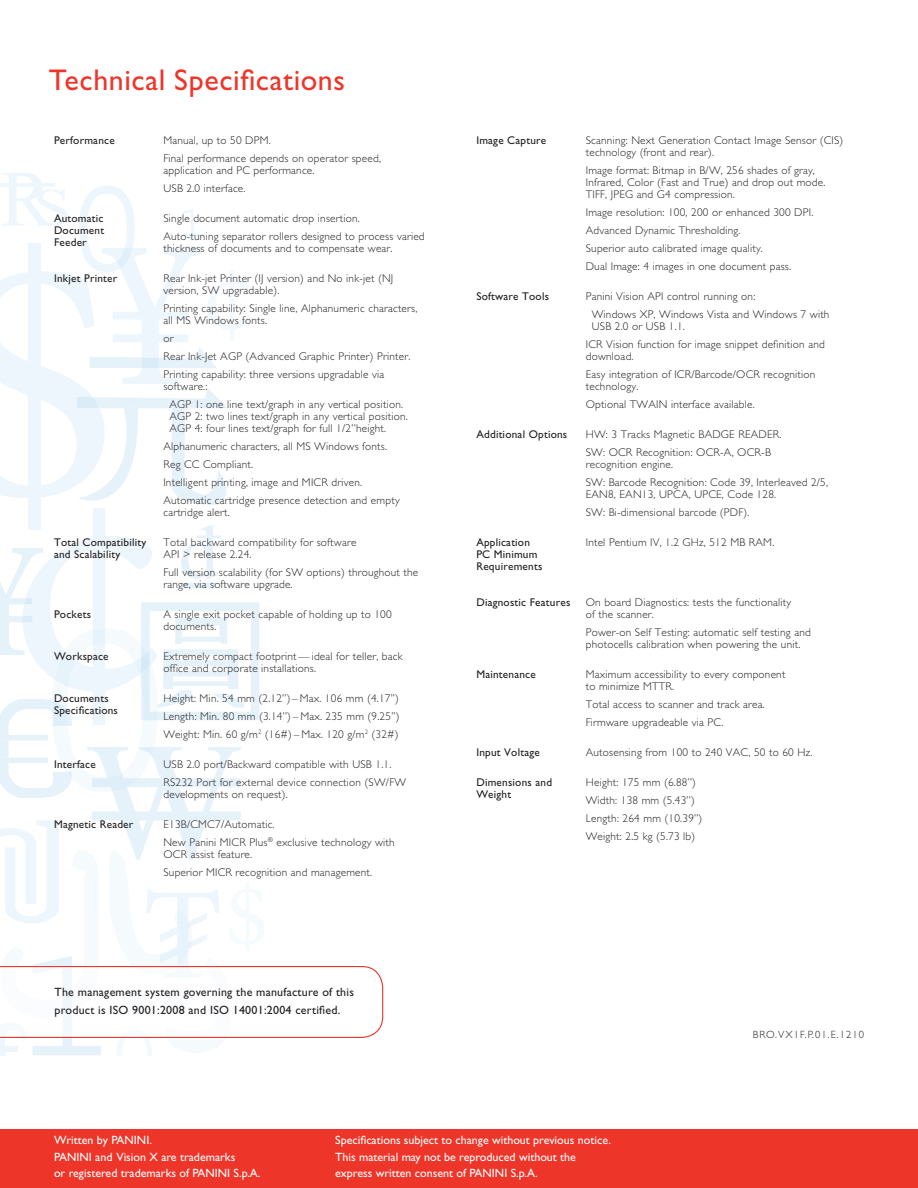
<style>
.page{position:relative;width:918px;height:1188px;background:#fff}
.page>*{position:absolute;margin:0;border:0;box-sizing:border-box;transform-origin:0 0}
.t1{font:30px "Gill Sans";letter-spacing:.02em;color:#ee3529}
.t2{font:12px/16.5px "Gill Sans";color:#fff}
.t3{font:12px/18px "Gill Sans";letter-spacing:.02em;color:#231f20}
.t4{font:300 11.25px/18px "Gill Sans";letter-spacing:.02em;color:#231f20}
.t5{font:11.25px/12px "Gill Sans";letter-spacing:.02em;color:#231f20}
.t6{font:300 10.5px "Gill Sans";letter-spacing:.1em;color:#231f20}
</style>
<div class="page">
<div style="left:0;top:1130px;width:918px;height:58px;background:#ee3529"></div>
<svg style="left:0;top:173px;width:383px;height:883px"></svg>
<h1 class="t1" style="left:49px;top:63px;width:298px">Technical Specifications</h1>
<p class="t5" style="left:54px;top:134px;width:62px">Performance</p>
<p class="t4" style="left:163px;top:131px;width:219px">Manual, up to 50 DPM.<br>Final performance depends on operator speed,</p>
<p class="t4" style="left:163px;top:161px;width:153px">application and PC performance.<br>USB 2.0 interface.</p>
<p class="t5" style="left:54px;top:212px;width:52px;text-align:justify">Automatic Document Feeder</p>
<p class="t4" style="left:163px;top:209px;width:263px">Single document automatic drop insertion.<br>Auto-tuning separator rollers designed to process varied</p>
<p class="t4" style="left:163px;top:239px;width:231px">thickness of documents and to compensate wear.</p>
<p class="t5" style="left:54px;top:272px;width:65px">Inkjet Printer</p>
<p class="t4" style="left:163px;top:272px;width:231px;line-height:12px">Rear Ink-jet Printer (IJ version) and No ink-jet (NJ version, SW upgradable).</p>
<p class="t4" style="left:163px;top:302px;width:256px;line-height:12px">Printing capability: Single line, Alphanumeric characters, all MS Windows fonts.</p>
<p class="t4" style="left:163px;top:329px;width:248px">or<br>Rear Ink-Jet AGP (Advanced Graphic Printer) Printer.<br>Printing capability: three versions upgradable via</p>
<p class="t4" style="left:169px;top:377px;width:235px;text-indent:-6px">software.:<br>AGP 1: one line text/graph in any vertical position.</p>
<p class="t4" style="left:169px;top:410px;width:240px;line-height:12px">AGP 2: two lines text/graph in any vertical position.<br>AGP 4: four lines text/graph for full 1/2”height.</p>
<p class="t4" style="left:163px;top:437px;width:238px">Alphanumeric characters, all MS Windows fonts.<br>Reg CC Compliant.<br>Intelligent printing, image and MICR driven.<br>Automatic cartridge presence detection and empty</p>
<p class="t4" style="left:163px;top:503px;width:68px">cartridge alert.</p>
<p class="t5" style="left:54px;top:536px;width:94px">Total Compatibility and Scalability</p>
<p class="t4" style="left:163px;top:536px;width:194px;line-height:12px">Total backward compatibility for software<br>API &gt; release 2.24.</p>
<p class="t4" style="left:163px;top:566px;width:256px;line-height:12px">Full version scalability (for SW options) throughout the range, via software upgrade.</p>
<p class="t5" style="left:54px;top:608px;width:39px">Pockets</p>
<p class="t4" style="left:163px;top:608px;width:230px;line-height:12px">A single exit pocket capable of holding up to 100 documents.</p>
<p class="t5" style="left:54px;top:650px;width:56px">Workspace</p>
<p class="t4" style="left:163px;top:650px;width:241px;line-height:12px">Extremely compact footprint — ideal for teller, back office and corporate installations.</p>
<p class="t5" style="left:54px;top:692px;width:65px">Documents<br>Specifications</p>
<p class="t4" style="left:163px;top:689px;width:238px;text-align:justify">Height: Min. 54 mm (2.12’’) – Max. 106 mm (4.17’’)<br>Length: Min. 80 mm (3.14’’) – Max. 235 mm (9.25’’)<br>Weight: Min. 60 g/m<sup>2</sup> (16#) – Max. 120 g/m<sup>2</sup> (32#)</p>
<p class="t5" style="left:54px;top:758px;width:43px">Interface</p>
<p class="t4" style="left:163px;top:755px;width:244px">USB 2.0 port/Backward compatible with USB 1.1.<br>RS232 Port for external device connection (SW/FW</p>
<p class="t4" style="left:163px;top:785px;width:126px">developments on request).</p>
<p class="t5" style="left:54px;top:818px;width:81px">Magnetic Reader</p>
<p class="t4" style="left:163px;top:815px;width:233px">E13B/CMC7/Automatic.<br>New Panini MICR Plus<sup>®</sup> exclusive technology with</p>
<p class="t4" style="left:163px;top:845px;width:210px">OCR assist feature.<br>Superior MICR recognition and management.</p>
<p class="t3" style="left:55px;top:983px;width:301px">The management system governing the manufacture of this product is ISO 9001:2008 and ISO 14001:2004 certified.</p>
<p class="t5" style="left:476px;top:134px;width:71px">Image Capture</p>
<p class="t4" style="left:586px;top:134px;width:259px;line-height:12px">Scanning: Next Generation Contact Image Sensor (CIS) technology (front and rear).</p>
<p class="t4" style="left:586px;top:164px;width:241px;line-height:12px">Image format: Bitmap in B/W, 256 shades of gray,<br>Infrared, Color (Fast and True) and drop out mode.<br>TIFF, JPEG and G4 compression.</p>
<p class="t4" style="left:586px;top:203px;width:229px">Image resolution: 100, 200 or enhanced 300 DPI.<br>Advanced Dynamic Thresholding.<br>Superior auto calibrated image quality.<br>Dual Image: 4 images in one document pass.</p>
<p class="t5" style="left:476px;top:290px;width:74px">Software Tools</p>
<p class="t4" style="left:592px;top:287px;width:239px;text-indent:-6px">Panini Vision API control running on:<br>Windows XP, Windows Vista and Windows 7 with</p>
<p class="t4" style="left:586px;top:317px;width:241px;text-indent:6px">USB 2.0 or USB 1.1.<br>ICR Vision function for image snippet definition and</p>
<p class="t4" style="left:586px;top:347px;width:231px">download.<br>Easy integration of ICR/Barcode/OCR recognition</p>
<p class="t4" style="left:586px;top:377px;width:171px">technology.<br>Optional TWAIN interface available.</p>
<p class="t5" style="left:476px;top:428px;width:92px">Additional Options</p>
<p class="t4" style="left:586px;top:425px;width:197px">HW: 3 Tracks Magnetic BADGE READER.<br>SW: OCR Recognition: OCR-A, OCR-B</p>
<p class="t4" style="left:586px;top:455px;width:244px">recognition engine.<br>SW: Barcode Recognition: Code 39, Interleaved 2/5,</p>
<p class="t4" style="left:586px;top:485px;width:192px">EAN8, EAN13, UPCA, UPCE, Code 128.<br>SW: Bi-dimensional barcode (PDF).</p>
<p class="t5" style="left:476px;top:536px;width:67px">Application<br>PC Minimum<br>Requirements</p>
<p class="t4" style="left:586px;top:533px;width:190px">Intel Pentium IV, 1.2 GHz, 512 MB RAM.</p>
<p class="t5" style="left:476px;top:596px;width:96px">Diagnostic Features</p>
<p class="t4" style="left:586px;top:596px;width:207px;line-height:12px">On board Diagnostics: tests the functionality of the scanner.</p>
<p class="t4" style="left:586px;top:626px;width:227px;line-height:12px">Power-on Self Testing: automatic self testing and photocells calibration when powering the unit.</p>
<p class="t5" style="left:476px;top:668px;width:61px">Maintenance</p>
<p class="t4" style="left:586px;top:668px;width:201px;line-height:12px">Maximum accessibility to every component to minimize MTTR.</p>
<p class="t4" style="left:586px;top:695px;width:181px">Total access to scanner and track area.<br>Firmware upgradeable via PC.</p>
<p class="t5" style="left:476px;top:746px;width:65px">Input Voltage</p>
<p class="t4" style="left:586px;top:743px;width:228px">Autosensing from 100 to 240 VAC, 50 to 60 Hz.</p>
<p class="t5" style="left:476px;top:776px;width:77px">Dimensions and<br>Weight</p>
<p class="t4" style="left:586px;top:773px;width:118px">Height: 175 mm (6.88’’)<br>Width: 138 mm (5.43’’)<br>Length: 264 mm (10.39’’)<br>Weight: 2.5 kg (5.73 lb)</p>
<p class="t6" style="left:753px;top:1029px;width:113px">BRO.VX1F.P.01.E.1210</p>
<p class="t2" style="left:54px;top:1132px;width:208px">Written by PANINI.<br>PANINI and Vision X are trademarks<br>or registered trademarks of PANINI S.p.A.</p>
<p class="t2" style="left:335px;top:1132px;width:277px">Specifications subject to change without previous notice.<br>This material may not be reproduced without the express written consent of PANINI S.p.A.</p>
</div>
